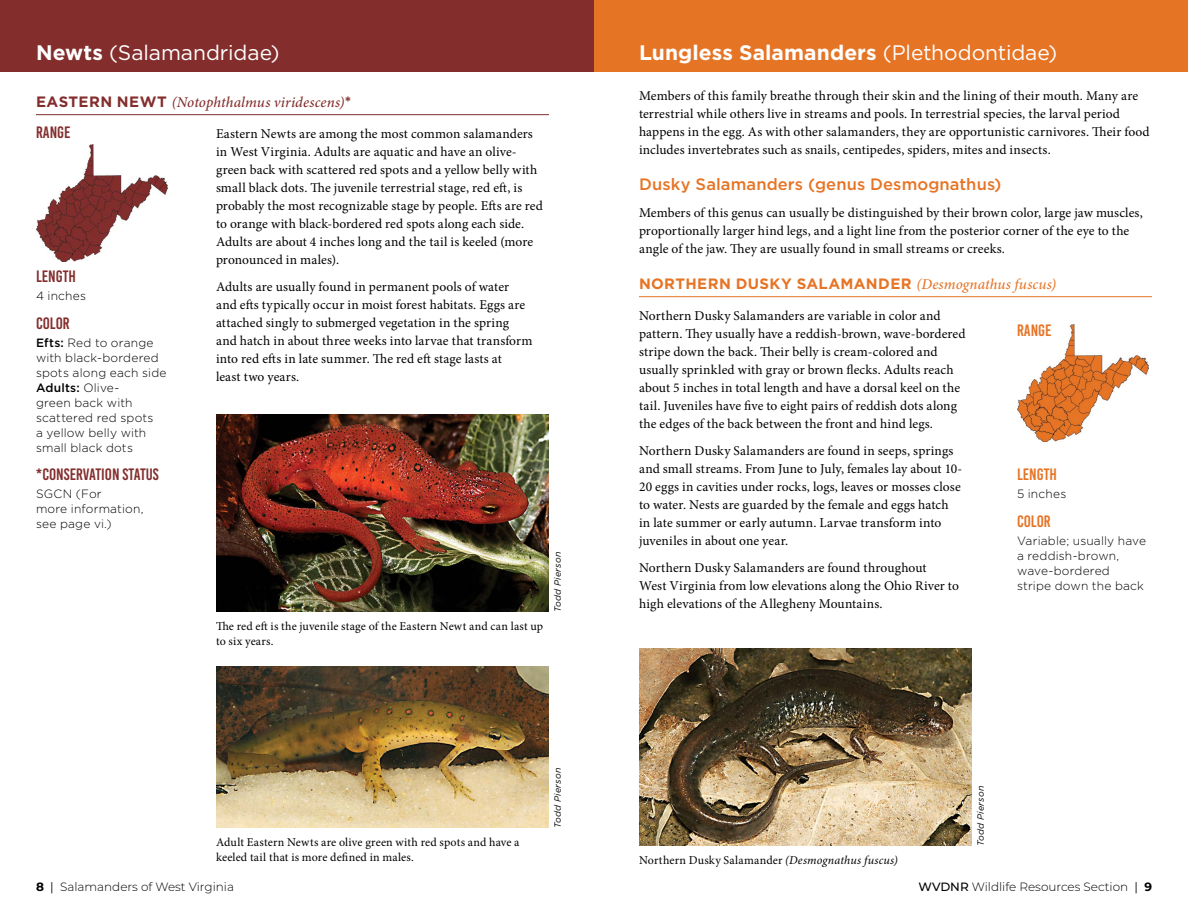
<style>
.page{position:relative;width:1188px;height:918px;background:#fff}
.page>*{position:absolute;margin:0;border:0;box-sizing:border-box;transform-origin:0 0}
.t1{font:700 21px "Gotham";letter-spacing:.005em;color:#fff}
.t2{font:21px "Gotham";color:#fff}
.t3{font:500 16.5px "Gotham";letter-spacing:.005em;color:#e67425}
.t4{font:16.5px "Bebas Kai";color:#832e2d}
.t5{font:16.5px "Bebas Kai";color:#e67425}
.t6{font:700 15px "Gotham";letter-spacing:.025em;color:#e67425}
.t7{font:italic 500 15px "Minion Pro";letter-spacing:.005em;color:#832e2d}
.t8{font:13.5px/18px "Minion Pro";letter-spacing:.01em;color:#000}
.t9{font:300 12px/15px "Gotham";letter-spacing:.015em;color:#000}
.t10{font:12px/15px "Minion Pro";letter-spacing:.015em;color:#000}
.t11{font:300 12px "Montserrat";color:#000}
.t12{font:italic 9px "Gotham";letter-spacing:.025em;color:#000}
.s1{font-weight:700}
.s2{font-weight:400}
.s3{font-family:"Gotham";font-weight:700;font-style:normal}
.s4{font-family:"Minion Pro";font-weight:500;font-style:italic}
.s5{font-weight:500}
.s6{font-style:italic}
</style>
<div class="page">
<img style="left:36px;top:144px;width:132px;height:118px">
<div style="left:594px;top:0;width:594px;height:72px;background:#e67425"></div>
<div style="left:0;top:0;width:594px;height:72px;background:#832e2d"></div>
<hr style="left:639px;top:296px;width:513px;height:1px;background:#e67425">
<hr style="left:36px;top:114px;width:513px;height:1px;background:#832e2d">
<img style="left:216px;top:666px;width:333px;height:162px">
<img style="left:216px;top:414px;width:333px;height:198px">
<img style="left:1017px;top:324px;width:132px;height:118px">
<img style="left:639px;top:648px;width:333px;height:198px">
<h1 class="t2" style="left:36px;top:39px;width:245px"><span class="s1">Newts</span> (Salamandridae)</h1>
<h1 class="t1" style="left:639px;top:38px;width:420px">Lungless Salamanders <span class="s2">(Plethodontidae)</span></h1>
<p class="t7" style="left:36px;top:92px;width:317px"><span class="s3">EASTERN NEWT</span> (Notophthalmus viridescens)<span class="s3">*</span></p>
<p class="t8" style="left:216px;top:125px;width:328px">Eastern Newts are among the most common salamanders in West Virginia. Adults are aquatic and have an olive&shy;green back with scattered red spots and a yellow belly with small black dots. The juvenile terrestrial stage, red eft, is probably the most recognizable stage by people. Efts are red to orange with black-bordered red spots along each side.<br>Adults are about 4 inches long and the tail is keeled (more pronounced in males).</p>
<p class="t8" style="left:216px;top:278px;width:318px">Adults are usually found in permanent pools of water and efts typically occur in moist forest habitats. Eggs are attached singly to submerged vegetation in the spring and hatch in about three weeks into larvae that transform into red efts in late summer. The red eft stage lasts at<br>least two years.</p>
<p class="t8" style="left:639px;top:87px;width:512px">Members of this family breathe through their skin and the lining of their mouth. Many are terrestrial while others live in streams and pools. In terrestrial species, the larval period happens in the egg. As with other salamanders, they are opportunistic carnivores. Their food includes invertebrates such as snails, centipedes, spiders, mites and insects.</p>
<p class="t3" style="left:639px;top:173px;width:364px">Dusky Salamanders (genus Desmognathus)</p>
<p class="t8" style="left:639px;top:204px;width:505px">Members of this genus can usually be distinguished by their brown color, large jaw muscles, proportionally larger hind legs, and a light line from the posterior corner of the eye to the angle of the jaw. They are usually found in small streams or creeks.</p>
<p class="t6" style="left:639px;top:274px;width:419px">NORTHERN DUSKY SALAMANDER <span class="s4">(Desmognathus fuscus)</span></p>
<p class="t8" style="left:639px;top:307px;width:328px">Northern Dusky Salamanders are variable in color and pattern. They usually have a reddish-brown, wave-bordered stripe down the back. Their belly is cream-colored and usually sprinkled with gray or brown flecks. Adults reach about 5 inches in total length and have a dorsal keel on the tail. Juveniles have five to eight pairs of reddish dots along the edges of the back between the front and hind legs.</p>
<p class="t8" style="left:639px;top:442px;width:325px">Northern Dusky Salamanders are found in seeps, springs and small streams. From June to July, females lay about 10- 20 eggs in cavities under rocks, logs, leaves or mosses close to water. Nests are guarded by the female and eggs hatch in late summer or early autumn. Larvae transform into juveniles in about one year.</p>
<p class="t8" style="left:639px;top:559px;width:321px">Northern Dusky Salamanders are found throughout<br>West Virginia from low elevations along the Ohio River to high elevations of the Allegheny Mountains.</p>
<p class="t4" style="left:36px;top:124px;width:36px">RANGE</p>
<p class="t4" style="left:36px;top:268px;width:41px">LENGTH</p>
<p class="t9" style="left:36px;top:288px;width:52px">4 inches</p>
<p class="t4" style="left:36px;top:314px;width:35px">COLOR</p>
<p class="t9" style="left:36px;top:335px;width:132px"><span class="s5">Efts:</span> Red to orange with black-bordered spots along each side<br><span class="s5">Adults:</span> Olive-<br>green back with scattered red spots<br>a yellow belly with small black dots</p>
<p class="t4" style="left:36px;top:466px;width:124px">*CONSERVATION STATUS</p>
<p class="t9" style="left:36px;top:486px;width:109px">SGCN (For<br>more information, see page vi.)</p>
<p class="t5" style="left:1017px;top:322px;width:36px">RANGE</p>
<p class="t5" style="left:1017px;top:466px;width:41px">LENGTH</p>
<p class="t9" style="left:1017px;top:486px;width:51px">5 inches</p>
<p class="t5" style="left:1017px;top:512px;width:35px">COLOR</p>
<p class="t9" style="left:1017px;top:533px;width:131px">Variable; usually have a reddish-brown, wave-bordered stripe down the back</p>
<p class="t12" style="left:552px;top:612px;width:62px;rotate:-90deg">Todd Pierson</p>
<p class="t10" style="left:216px;top:618px;width:329px">The red eft is the juvenile stage of the Eastern Newt and can last up to six years.</p>
<p class="t10" style="left:216px;top:834px;width:305px">Adult Eastern Newts are olive green with red spots and have a</p>
<p class="t10" style="left:216px;top:849px;width:200px">keeled tail that is more defined in males.</p>
<p class="t12" style="left:552px;top:828px;width:62px;rotate:-90deg">Todd Pierson</p>
<p class="t10" style="left:639px;top:852px;width:260px">Northern Dusky Salamander <span class="s6">(Desmognathus fuscus)</span></p>
<p class="t12" style="left:975px;top:846px;width:62px;rotate:-90deg">Todd Pierson</p>
<p class="t11" style="left:36px;top:879px;width:200px"><span class="s1">8</span> <span class="s2">|</span> Salamanders of West Virginia</p>
<p class="t11" style="left:919px;top:879px;width:235px"><span class="s5">WVDNR</span> Wildlife Resources Section <span class="s2">|</span> <span class="s1">9</span></p>
</div>
